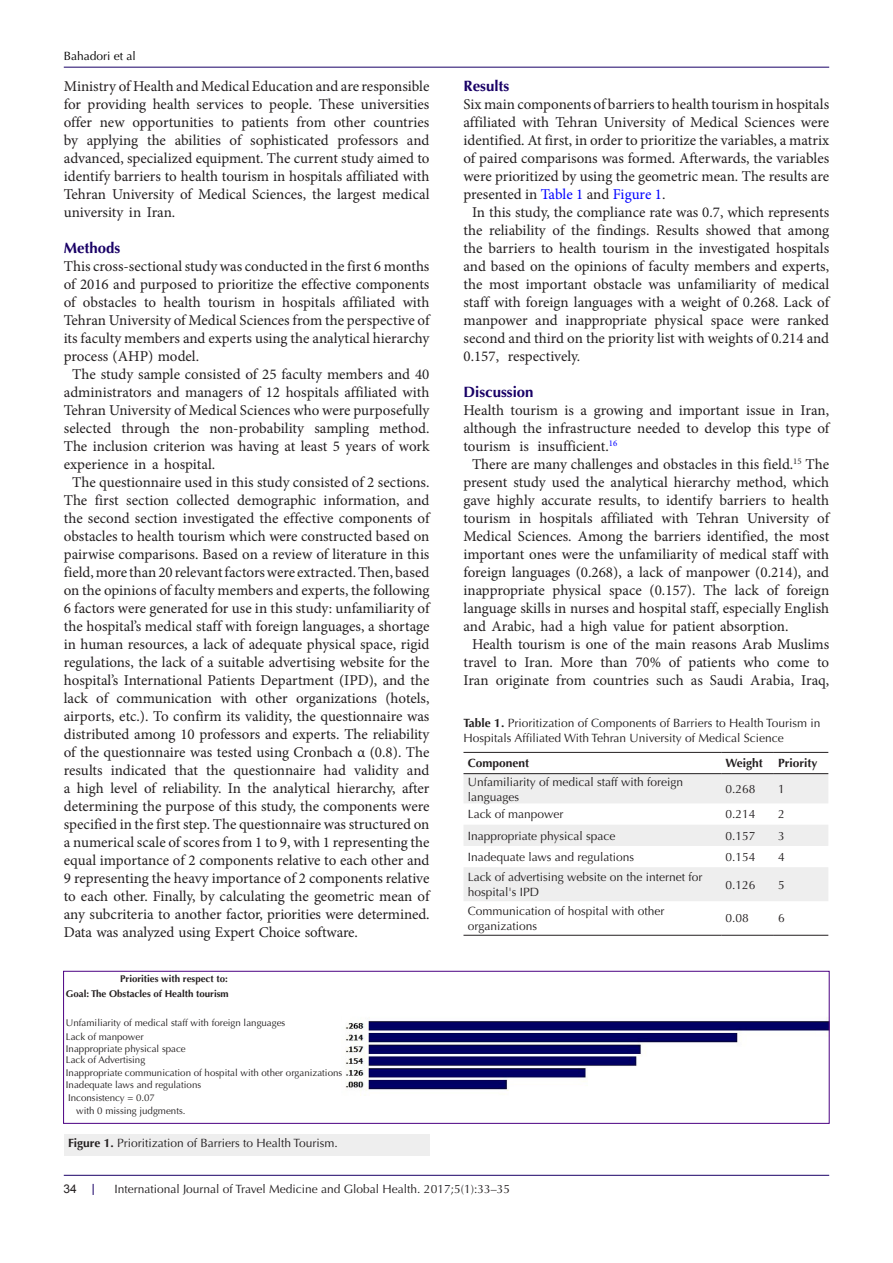
<style>
.page{position:relative;width:893px;height:1263px;background:#fff}
.page>*{position:absolute;margin:0;border:0;box-sizing:border-box;transform-origin:0 0}
.t1{font:15px/18px "Minion Pro";letter-spacing:-.005em;color:#231f20;text-align:justify}
.t2{font:700 15px "Optima LT Std";color:#190066}
.t3{font:12px/15px "Optima LT Std";color:#231f20}
.t4{font:700 12px "Optima LT Std";color:#231f20}
.t5{font:12px "Optima LT Std";color:#000001}
.t6{font:12px "Arial";color:#231f20}
.t7{font:9.75px "Optima LT Std";color:#231f20}
.t8{font:700 9.75px "Optima LT Std";color:#231f20}
.s1{font-weight:700}
.s2{color:#00f}
</style>
<div class="page">
<hr style="left:64px;top:1175px;width:765px;height:1px;background:#190066">
<hr style="left:64px;top:67px;width:765px;height:1px;background:#190066">
<img style="left:345px;top:1017px;width:482px;height:79px">
<div style="left:64px;top:1134px;width:365px;height:22px;background:#eee"></div>
<svg style="left:463px;top:774px;width:365px;height:127px;fill:#eee"></svg>
<hr style="left:463px;top:752px;width:258px;height:1px;background:#231f20">
<hr style="left:721px;top:752px;width:53px;height:1px;background:#231f20">
<hr style="left:774px;top:752px;width:54px;height:1px;background:#231f20">
<hr style="left:463px;top:773px;width:258px;height:1px;background:#231f20">
<hr style="left:721px;top:773px;width:53px;height:1px;background:#231f20">
<hr style="left:774px;top:773px;width:54px;height:1px;background:#231f20">
<hr style="left:463px;top:935px;width:258px;height:1px;background:#231f20">
<hr style="left:721px;top:935px;width:53px;height:1px;background:#231f20">
<hr style="left:774px;top:935px;width:54px;height:1px;background:#231f20">
<div style="left:63px;top:971px;width:766px;height:152px;border:1px solid #4b0082"></div>
<p class="t5" style="left:64px;top:49px;width:74px">Bahadori et al</p>
<p class="t1" style="left:64px;top:77px;width:367px">Ministry of Health and Medical Education and are responsible for providing health services to people. These universities offer new opportunities to patients from other countries by applying the abilities of sophisticated professors and advanced, specialized equipment. The current study aimed to identify barriers to health tourism in hospitals affiliated with Tehran University of Medical Sciences, the largest medical university in Iran.</p>
<p class="t2" style="left:64px;top:239px;width:58px">Methods</p>
<p class="t1" style="left:64px;top:257px;width:367px">This cross-sectional study was conducted in the first 6 months of 2016 and purposed to prioritize the effective components of obstacles to health tourism in hospitals affiliated with Tehran University of Medical Sciences from the perspective of its faculty members and experts using the analytical hierarchy process (AHP) model.</p>
<p class="t1" style="left:64px;top:365px;width:367px;text-indent:9px">The study sample consisted of 25 faculty members and 40 administrators and managers of 12 hospitals affiliated with Tehran University of Medical Sciences who were purposefully selected through the non-probability sampling method.<br>The inclusion criterion was having at least 5 years of work experience in a hospital.</p>
<p class="t1" style="left:64px;top:473px;width:367px;text-indent:9px">The questionnaire used in this study consisted of 2 sections.<br>The first section collected demographic information, and the second section investigated the effective components of obstacles to health tourism which were constructed based on pairwise comparisons. Based on a review of literature in this field, more than 20 relevant factors were extracted. Then, based on the opinions of faculty members and experts, the following 6 factors were generated for use in this study: unfamiliarity of the hospital’s medical staff with foreign languages, a shortage in human resources, a lack of adequate physical space, rigid regulations, the lack of a suitable advertising website for the hospital’s International Patients Department (IPD), and the lack of communication with other organizations (hotels, airports, etc.). To confirm its validity, the questionnaire was distributed among 10 professors and experts. The reliability of the questionnaire was tested using Cronbach α (0.8). The results indicated that the questionnaire had validity and a high level of reliability. In the analytical hierarchy, after determining the purpose of this study, the components were specified in the first step. The questionnaire was structured on a numerical scale of scores from 1 to 9, with 1 representing the equal importance of 2 components relative to each other and 9 representing the heavy importance of 2 components relative to each other. Finally, by calculating the geometric mean of any subcriteria to another factor, priorities were determined.<br>Data was analyzed using Expert Choice software.</p>
<p class="t8" style="left:120px;top:973px;width:109px">Priorities with respect to:</p>
<p class="t8" style="left:66px;top:988px;width:164px">Goal: The Obstacles of Health tourism</p>
<p class="t7" style="left:66px;top:1017px;width:221px">Unfamiliarity of medical staff with foreign languages</p>
<p class="t7" style="left:66px;top:1031px;width:79px">Lack of manpower</p>
<p class="t7" style="left:66px;top:1054px;width:81px">Lack of Advertising</p>
<p class="t7" style="left:66px;top:1043px;width:121px">Inappropriate physical space</p>
<p class="t7" style="left:66px;top:1067px;width:278px">Inappropriate communication of hospital with other organizations</p>
<p class="t7" style="left:66px;top:1079px;width:137px">Inadequate laws and regulations</p>
<p class="t7" style="left:68px;top:1092px;width:88px">Inconsistency = 0.07</p>
<p class="t7" style="left:76px;top:1105px;width:111px">with 0 missing judgments.</p>
<p class="t3" style="left:68px;top:1136px;width:271px"><span class="s1">Figure 1.</span> Prioritization of Barriers to Health Tourism.</p>
<p class="t2" style="left:463px;top:77px;width:47px">Results</p>
<p class="t1" style="left:463px;top:95px;width:367px">Six main components of barriers to health tourism in hospitals affiliated with Tehran University of Medical Sciences were identified. At first, in order to prioritize the variables, a matrix of paired comparisons was formed. Afterwards, the variables were prioritized by using the geometric mean. The results are presented in <span class="s2">Table 1</span> and <span class="s2">Figure 1</span>.</p>
<p class="t1" style="left:463px;top:203px;width:367px;text-indent:9px">In this study, the compliance rate was 0.7, which represents the reliability of the findings. Results showed that among the barriers to health tourism in the investigated hospitals and based on the opinions of faculty members and experts, the most important obstacle was unfamiliarity of medical staff with foreign languages with a weight of 0.268. Lack of manpower and inappropriate physical space were ranked second and third on the priority list with weights of 0.214 and 0.157, respectively.</p>
<p class="t2" style="left:463px;top:383px;width:72px">Discussion</p>
<p class="t1" style="left:463px;top:401px;width:367px">Health tourism is a growing and important issue in Iran, although the infrastructure needed to develop this type of tourism is insufficient.<sup>16</sup></p>
<p class="t1" style="left:463px;top:455px;width:367px;text-indent:9px">There are many challenges and obstacles in this field.<sup>15</sup> The present study used the analytical hierarchy method, which gave highly accurate results, to identify barriers to health tourism in hospitals affiliated with Tehran University of Medical Sciences. Among the barriers identified, the most important ones were the unfamiliarity of medical staff with foreign languages (0.268), a lack of manpower (0.214), and inappropriate physical space (0.157). The lack of foreign language skills in nurses and hospital staff, especially English and Arabic, had a high value for patient absorption.</p>
<p class="t1" style="left:463px;top:635px;width:367px;text-align:center">Health tourism is one of the main reasons Arab Muslims travel to Iran. More than 70% of patients who come to<br>Iran originate from countries such as Saudi Arabia, Iraq,</p>
<p class="t3" style="left:463px;top:715px;width:358px"><span class="s1">Table 1.</span> Prioritization of Components of Barriers to Health Tourism in<br>Hospitals Affiliated With Tehran University of Medical Science</p>
<p class="t4" style="left:468px;top:756px;width:63px">Component</p>
<p class="t4" style="left:725px;top:756px;width:39px">Weight</p>
<p class="t4" style="left:778px;top:756px;width:41px">Priority</p>
<p class="t3" style="left:468px;top:774px;width:217px">Unfamiliarity of medical staff with foreign languages</p>
<p class="t3" style="left:725px;top:782px;width:32px">0.268</p>
<p class="t3" style="left:778px;top:782px;width:8px">1</p>
<p class="t3" style="left:468px;top:807px;width:97px">Lack of manpower</p>
<p class="t3" style="left:725px;top:807px;width:32px">0.214</p>
<p class="t3" style="left:778px;top:807px;width:8px">2</p>
<p class="t3" style="left:468px;top:828px;width:149px">Inappropriate physical space</p>
<p class="t3" style="left:725px;top:828px;width:32px">0.157</p>
<p class="t3" style="left:778px;top:828px;width:8px">3</p>
<p class="t3" style="left:468px;top:849px;width:168px">Inadequate laws and regulations</p>
<p class="t3" style="left:725px;top:849px;width:32px">0.154</p>
<p class="t3" style="left:778px;top:849px;width:8px">4</p>
<p class="t3" style="left:468px;top:870px;width:236px">Lack of advertising website on the internet for hospital's IPD</p>
<p class="t3" style="left:725px;top:877px;width:32px">0.126</p>
<p class="t3" style="left:778px;top:877px;width:8px">5</p>
<p class="t3" style="left:468px;top:903px;width:198px">Communication of hospital with other organizations</p>
<p class="t3" style="left:725px;top:911px;width:25px">0.08</p>
<p class="t3" style="left:778px;top:911px;width:8px">6</p>
<p class="t6" style="left:64px;top:1180px;width:15px">34</p>
<p class="t3" style="left:114px;top:1181px;width:397px">International Journal of Travel Medicine and Global Health. 2017;5(1):33–35</p>
</div>
